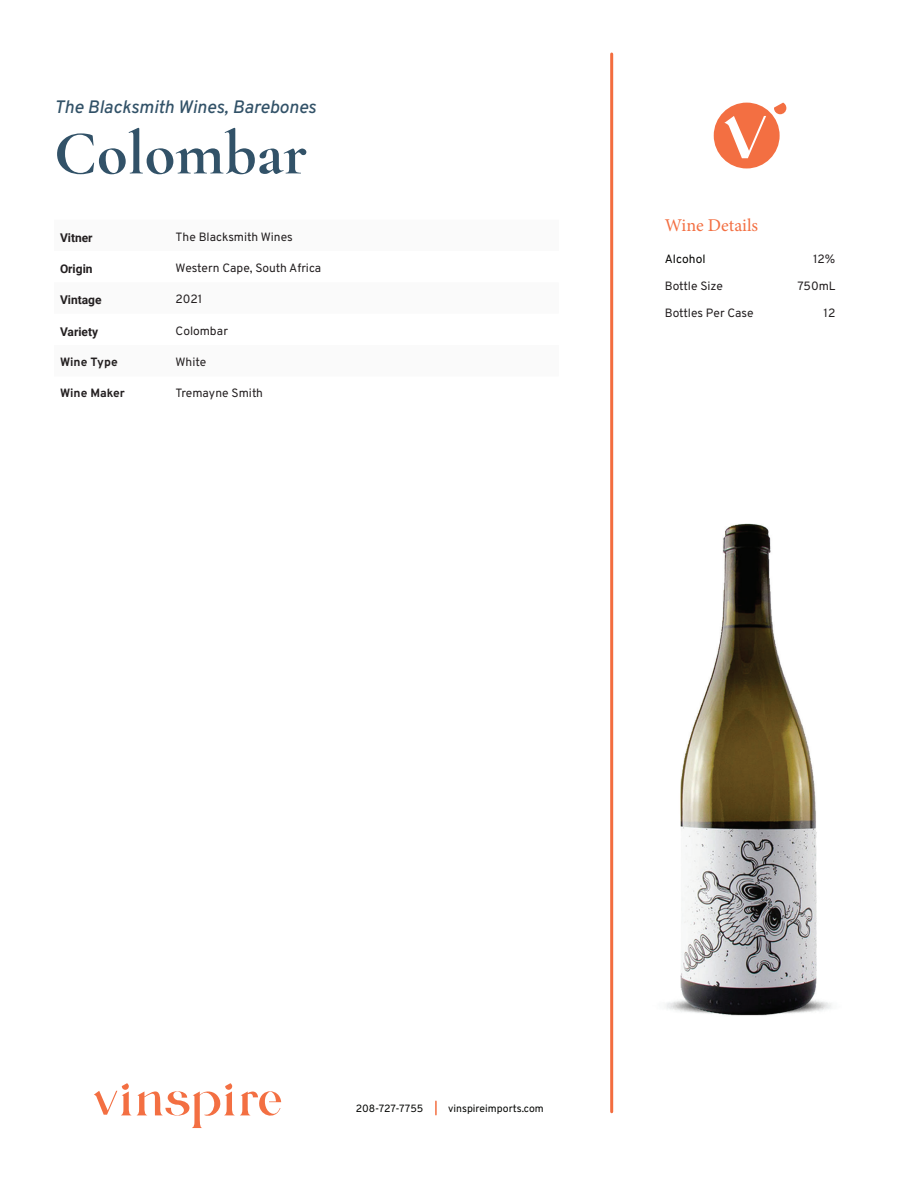
<style>
.page{position:relative;width:918px;height:1188px;background:#fff}
.page>*{position:absolute;margin:0;border:0;box-sizing:border-box;transform-origin:0 0}
.t1{font:700 63px "Cormorant Garamond";color:#325268}
.t2{font:italic 500 18px "Overpass";color:#325268}
.t3{font:18px "Minion Pro";color:#f36f42}
.t4{font:12px "Overpass";color:#231f20}
.t5{font:700 12px "Roboto";color:#231f20}
.t6{font:700 12px "Overpass";color:#231f20}
.t7{font:12px "Overpass";color:#040503}
.t8{font:10.5px "Overpass";color:#040503}
</style>
<div class="page">
<svg style="left:94px;top:1083px;width:187px;height:45px"></svg>
<svg style="left:435px;top:1101px;width:2px;height:14px"></svg>
<img style="left:666px;top:523px;width:165px;height:493px">
<hr style="left:610px;top:54px;width:3px;height:1058px;background:#f36d3f">
<svg style="left:714px;top:103px;width:72px;height:65px"></svg>
<h2 class="t2" style="left:54px;top:93px;width:264px">The Blacksmith Wines, Barebones</h2>
<h1 class="t1" style="left:54px;top:114px;width:255px">Colombar</h1>
<p class="t5" style="left:60px;top:229px;width:34px">Vitner</p>
<p class="t4" style="left:176px;top:227px;width:119px">The Blacksmith Wines</p>
<p class="t5" style="left:60px;top:260px;width:34px">Origin</p>
<p class="t4" style="left:176px;top:258px;width:147px">Western Cape, South Africa</p>
<p class="t5" style="left:60px;top:292px;width:43px">Vintage</p>
<p class="t4" style="left:176px;top:290px;width:28px">2021</p>
<p class="t5" style="left:60px;top:323px;width:40px">Variety</p>
<p class="t4" style="left:176px;top:321px;width:54px">Colombar</p>
<p class="t6" style="left:60px;top:352px;width:59px">Wine Type</p>
<p class="t4" style="left:176px;top:352px;width:32px">White</p>
<p class="t6" style="left:60px;top:384px;width:66px">Wine Maker</p>
<p class="t4" style="left:176px;top:384px;width:89px">Tremayne Smith</p>
<h2 class="t3" style="left:665px;top:214px;width:95px">Wine Details</h2>
<p class="t7" style="left:665px;top:249px;width:42px">Alcohol</p>
<p class="t4" style="left:813px;top:249px;width:24px">12%</p>
<p class="t4" style="left:665px;top:276px;width:60px">Bottle Size</p>
<p class="t4" style="left:797px;top:276px;width:40px">750mL</p>
<p class="t4" style="left:665px;top:303px;width:90px">Bottles Per Case</p>
<p class="t4" style="left:824px;top:303px;width:13px">12</p>
<p class="t8" style="left:356px;top:1100px;width:69px">208-727-7755</p>
<p class="t8" style="left:448px;top:1100px;width:97px">vinspireimports.com</p>
</div>
